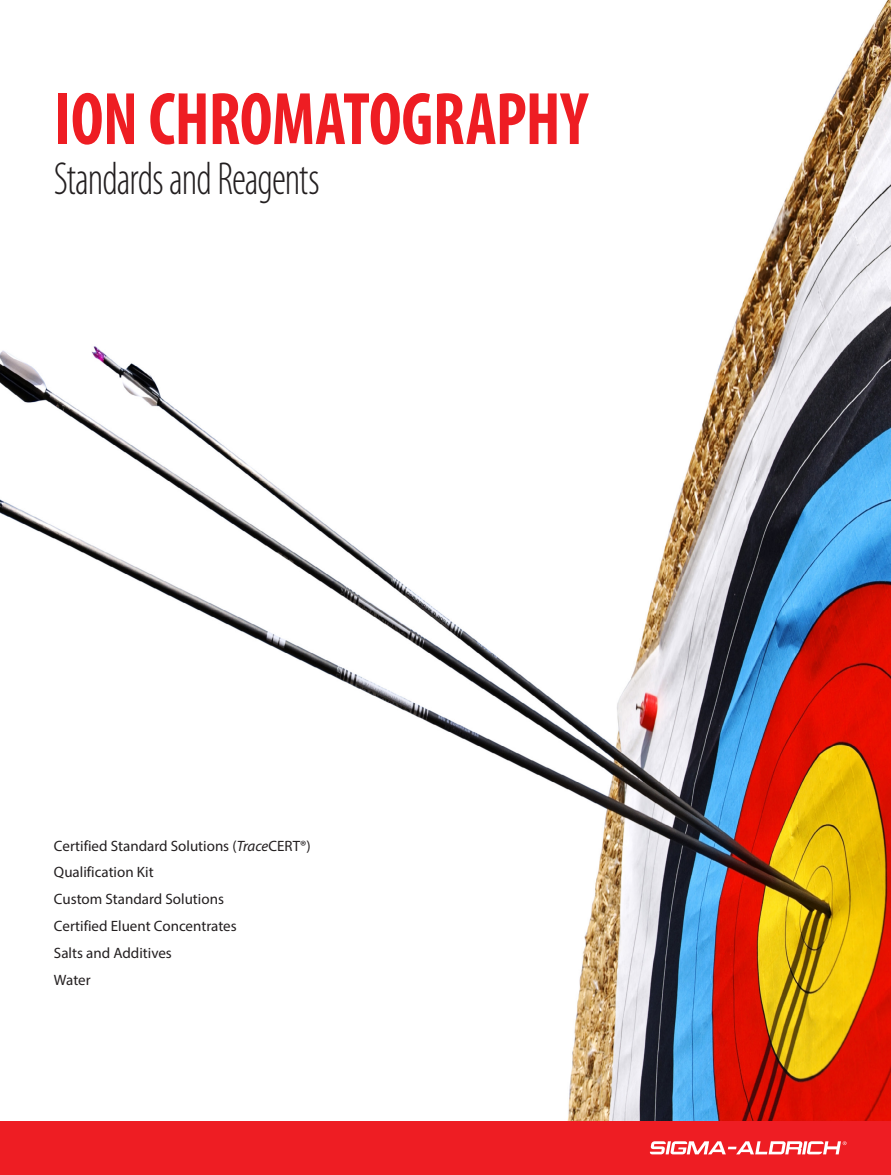
<style>
.page{position:relative;width:891px;height:1175px;background:#fff}
.page>*{position:absolute;margin:0;border:0;box-sizing:border-box;transform-origin:0 0}
.t1{font:700 condensed 75px "Myriad Pro";letter-spacing:-.005em;color:#ee1d23;scale:.9 1}
.t2{font:300 condensed 46.5px "Myriad Pro";letter-spacing:-.025em;color:#231f20;scale:.9 1}
.t3{font:15px/26.8px "Myriad Pro";color:#231f20}
.s1{font-style:italic}
</style>
<div class="page">
<img style="left:0;top:0;width:891px;height:1120px">
<div style="left:0;top:1120px;width:891px;height:54px;background:#ee1d23"></div>
<svg style="left:650px;top:1141px;width:196px;height:13px"></svg>
<h1 class="t1" style="left:55px;top:72px;width:594px">ION CHROMATOGRAPHY</h1>
<h2 class="t2" style="left:54px;top:153px;width:297px">Standards and Reagents</h2>
<p class="t3" style="left:54px;top:831px;width:258px">Certified Standard Solutions (<span class="s1">Trace</span>CERT®)<br>Qualification Kit<br>Custom Standard Solutions<br>Certified Eluent Concentrates<br>Salts and Additives<br>Water</p>
</div>
